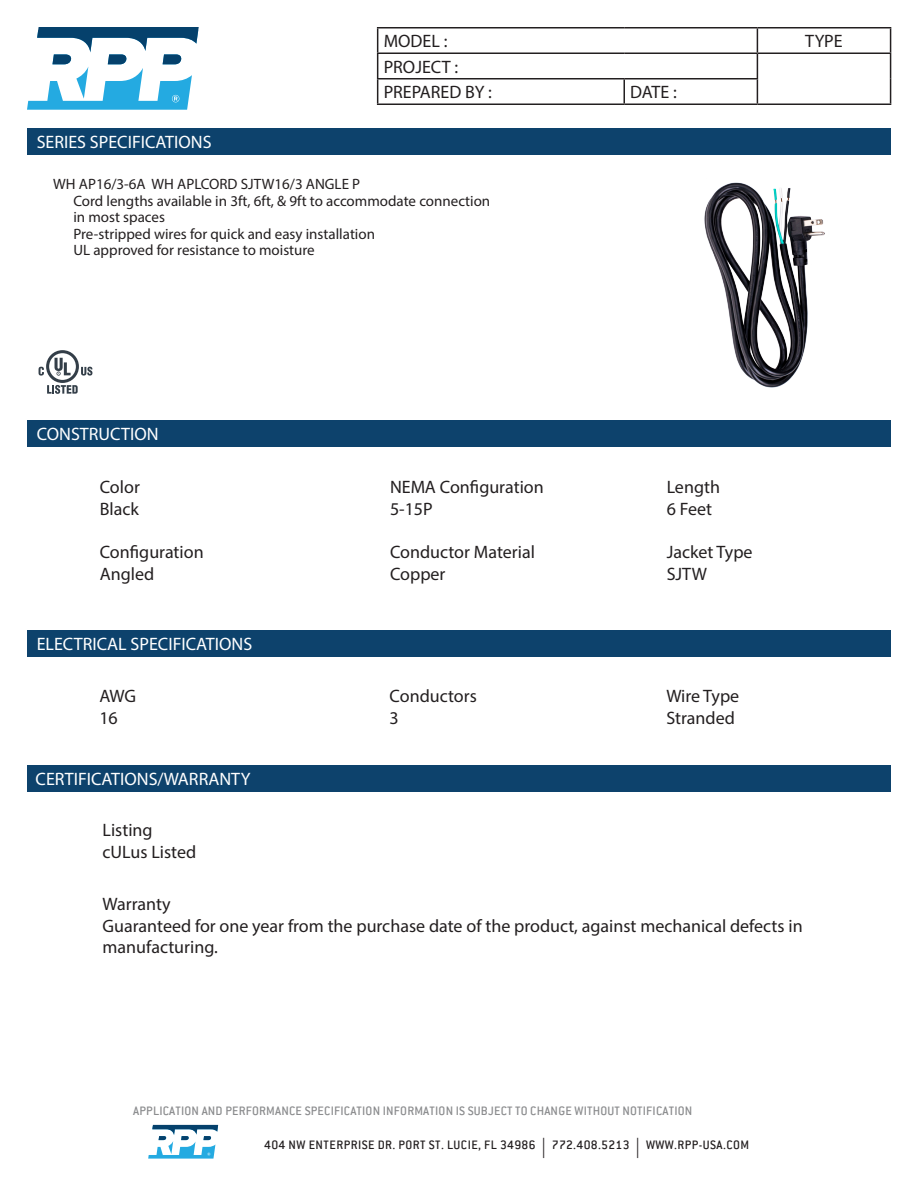
<style>
.page{position:relative;width:918px;height:1188px;background:#fff}
.page>*{position:absolute;margin:0;border:0;box-sizing:border-box;transform-origin:0 0}
.t1{font:18px/21.6px "Myriad Pro";color:#231f20}
.t2{font:18px "Myriad Pro";color:#fff}
.t3{font:15px/16.5px "Myriad Pro";color:#231f20}
.t4{font:500 13.5px "Conduit ITC";letter-spacing:.015em;color:#8b8c8e}
.t5{font:500 13.5px "Conduit ITC";letter-spacing:.035em;color:#231f20}
.s1{font-family:"Myriad Pro";font-weight:400;font-size:20.25px}
</style>
<div class="page">
<svg style="left:27px;top:27px;width:172px;height:83px"></svg>
<svg style="left:148px;top:1125px;width:70px;height:34px"></svg>
<hr style="left:377px;top:27px;width:247px;height:1px;background:#231f20">
<hr style="left:624px;top:27px;width:133px;height:1px;background:#231f20">
<hr style="left:757px;top:27px;width:134px;height:1px;background:#231f20">
<hr style="left:377px;top:52px;width:247px;height:2px;background:#231f20">
<hr style="left:624px;top:52px;width:133px;height:2px;background:#231f20">
<hr style="left:757px;top:52px;width:134px;height:2px;background:#231f20">
<hr style="left:377px;top:78px;width:247px;height:2px;background:#231f20">
<svg style="left:377px;top:28px;width:1px;height:76px"></svg>
<hr style="left:624px;top:78px;width:134px;height:2px;background:#231f20">
<hr style="left:623px;top:80px;width:2px;height:24px;background:#231f20">
<svg style="left:757px;top:28px;width:1px;height:76px"></svg>
<svg style="left:890px;top:28px;width:1px;height:76px"></svg>
<hr style="left:377px;top:104px;width:247px;height:1px;background:#231f20">
<hr style="left:624px;top:104px;width:133px;height:1px;background:#231f20">
<hr style="left:757px;top:104px;width:134px;height:1px;background:#231f20">
<div style="left:27px;top:129px;width:864px;height:26px;background:#0d426c"></div>
<div style="left:27px;top:420px;width:864px;height:27px;background:#0d426c"></div>
<div style="left:27px;top:630px;width:864px;height:26px;background:#0d426c"></div>
<svg style="left:39px;top:350px;width:54px;height:44px"></svg>
<img style="left:704px;top:182px;width:121px;height:206px">
<div style="left:27px;top:765px;width:864px;height:27px;background:#0d426c"></div>
<p class="t2" style="left:37px;top:131px;width:176px">SERIES SPECIFICATIONS</p>
<p class="t1" style="left:384px;top:30px;width:65px">MODEL :</p>
<p class="t1" style="left:805px;top:30px;width:39px">TYPE</p>
<p class="t1" style="left:384px;top:54px;width:110px;line-height:25.5px">PROJECT :<br>PREPARED BY :</p>
<p class="t1" style="left:630px;top:81px;width:48px">DATE :</p>
<p class="t3" style="left:73px;top:176px;width:418px;text-indent:-20px">WH AP16/3-6A WH APLCORD SJTW16/3 ANGLE P<br>Cord lengths available in 3ft, 6ft, &amp; 9ft to accommodate connection in most spaces<br>Pre-stripped wires for quick and easy installation<br>UL approved for resistance to moisture</p>
<p class="t2" style="left:37px;top:423px;width:123px">CONSTRUCTION</p>
<p class="t1" style="left:100px;top:476px;width:42px">Color<br>Black</p>
<p class="t1" style="left:100px;top:541px;width:105px">Configuration<br>Angled</p>
<p class="t1" style="left:390px;top:476px;width:155px">NEMA Configuration<br>5-15P</p>
<p class="t1" style="left:390px;top:541px;width:147px">Conductor Material<br>Copper</p>
<p class="t1" style="left:667px;top:476px;width:55px">Length<br>6 Feet</p>
<p class="t1" style="left:667px;top:541px;width:87px">Jacket Type<br>SJTW</p>
<p class="t2" style="left:37px;top:633px;width:217px">ELECTRICAL SPECIFICATIONS</p>
<p class="t1" style="left:99px;top:685px;width:38px">AWG<br>16</p>
<p class="t1" style="left:390px;top:685px;width:89px">Conductors<br>3</p>
<p class="t1" style="left:666px;top:685px;width:74px">Wire Type<br>Stranded</p>
<p class="t2" style="left:36px;top:768px;width:216px">CERTIFICATIONS/WARRANTY</p>
<p class="t1" style="left:103px;top:819px;width:95px">Listing cULus Listed</p>
<p class="t1" style="left:103px;top:893px;width:702px">Warranty<br>Guaranteed for one year from the purchase date of the product, against mechanical defects in manufacturing.</p>
<p class="t4" style="left:133px;top:1103px;width:561px">APPLICATION AND PERFORMANCE SPECIFICATION INFORMATION IS SUBJECT TO CHANGE WITHOUT NOTIFICATION</p>
<p class="t5" style="left:264px;top:1137px;width:486px">404 NW ENTERPRISE DR. PORT ST. LUCIE, FL 34986 <span class="s1">|</span> 772.408.5213 <span class="s1">|</span> WWW.RPP-USA.COM</p>
</div>
